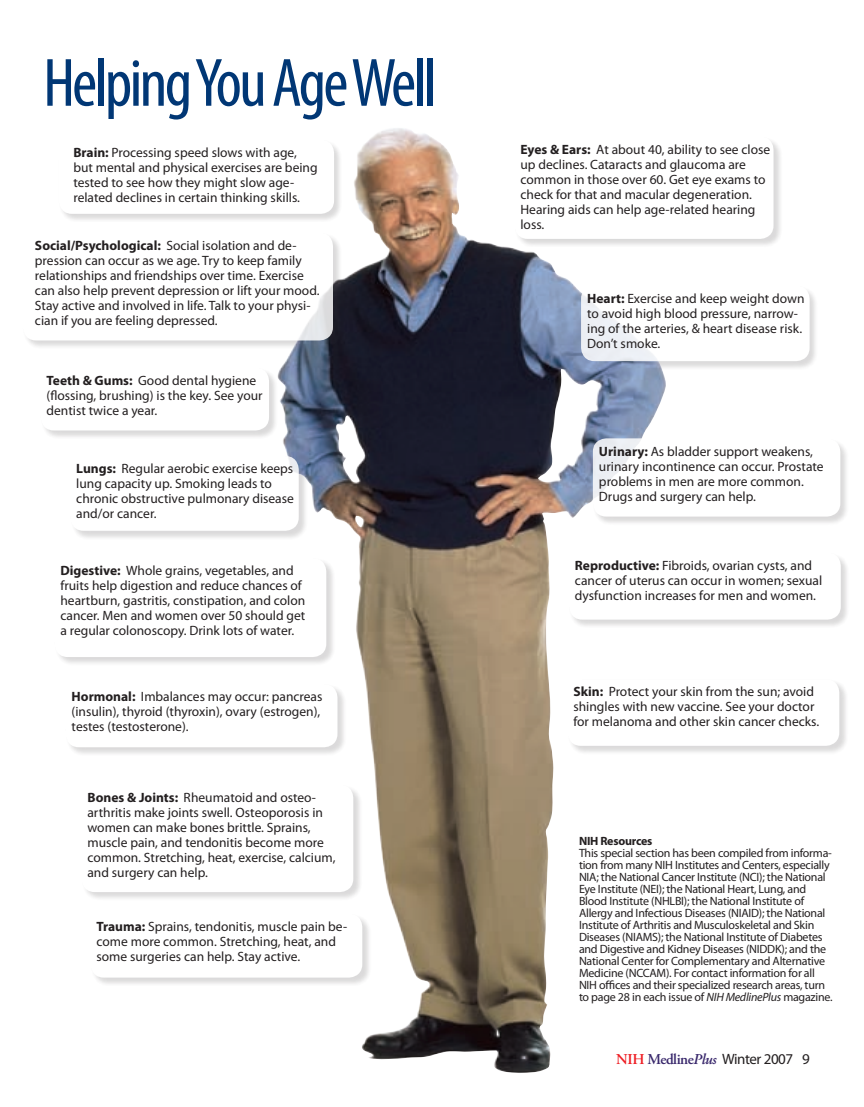
<style>
.page{position:relative;width:864px;height:1107px;background:#fff}
.page>*{position:absolute;margin:0;border:0;box-sizing:border-box;transform-origin:0 0}
.t1{font:condensed 69px "Myriad Pro";letter-spacing:-.04em;color:#013775}
.t2{font:15px "Myriad Pro";letter-spacing:-.03em;color:#231f20}
.t3{font:13.5px/15px "Myriad Pro";color:#231f20}
.t4{font:12px/12px "Myriad Pro";letter-spacing:-.02em;color:#231f20}
.t5{font:700 12px "Myriad Pro";color:#231f20}
.s1{font-weight:700}
.s2{font-style:italic}
.s3{font-family:"Adobe Garamond Pro";font-weight:600;color:#ee1d23}
.s4{font-family:"Adobe Garamond Pro";font-weight:600;color:#39286c}
.s5{font-family:"Adobe Garamond Pro";font-weight:600;font-style:italic;color:#39286c}
</style>
<div class="page">
<img style="left:280px;top:128px;width:271px;height:945px">
<div style="left:58px;top:139px;width:287px;height:86px;background:#231f20;opacity:.2"></div>
<div style="left:59px;top:140px;width:275px;height:74px;background:#fff;border-radius:14px"></div>
<div style="left:40px;top:367px;width:240px;height:75px;background:#231f20;opacity:.2"></div>
<div style="left:40px;top:368px;width:229px;height:63px;background:#fff;border-radius:14px"></div>
<div style="left:70px;top:456px;width:240px;height:86px;background:#231f20;opacity:.2"></div>
<div style="left:70px;top:456px;width:229px;height:75px;background:#fff;border-radius:14px"></div>
<div style="left:54px;top:558px;width:284px;height:110px;background:#231f20;opacity:.2"></div>
<div style="left:54px;top:558px;width:272px;height:99px;background:#fff;border-radius:14px"></div>
<div style="left:81px;top:784px;width:284px;height:119px;background:#231f20;opacity:.2"></div>
<div style="left:81px;top:784px;width:272px;height:108px;background:#fff;border-radius:14px"></div>
<div style="left:90px;top:913px;width:284px;height:76px;background:#231f20;opacity:.2"></div>
<div style="left:90px;top:914px;width:272px;height:64px;background:#fff;border-radius:14px"></div>
<div style="left:514px;top:136px;width:271px;height:114px;background:#231f20;opacity:.2"></div>
<div style="left:514px;top:136px;width:260px;height:103px;background:#fff;border-radius:14px"></div>
<div style="left:581px;top:285px;width:240px;height:87px;background:#231f20;opacity:.2"></div>
<div style="left:581px;top:285px;width:229px;height:76px;background:linear-gradient(to right,#f5f7f9,#fff);border-radius:14px"></div>
<div style="left:592px;top:438px;width:260px;height:90px;background:#231f20;opacity:.2"></div>
<div style="left:593px;top:438px;width:247px;height:79px;background:#fff;border-radius:14px"></div>
<div style="left:568px;top:552px;width:284px;height:79px;background:#231f20;opacity:.2"></div>
<div style="left:569px;top:552px;width:272px;height:68px;background:#fff;border-radius:14px"></div>
<div style="left:567px;top:679px;width:284px;height:78px;background:#231f20;opacity:.2"></div>
<div style="left:567px;top:679px;width:272px;height:67px;background:#fff;border-radius:14px"></div>
<div style="left:22px;top:232px;width:322px;height:120px;background:#231f20;opacity:.2"></div>
<div style="left:23px;top:232px;width:310px;height:108px;background:#fff;border-radius:14px"></div>
<div style="left:65px;top:684px;width:284px;height:75px;background:#231f20;opacity:.2"></div>
<div style="left:66px;top:684px;width:272px;height:63px;background:#fff;border-radius:14px"></div>
<h1 class="t1" style="left:43px;top:46px;width:395px">Helping You Age Well</h1>
<p class="t3" style="left:73px;top:145px;width:246px"><span class="s1">Brain:</span> Processing speed slows with age, but mental and physical exercises are being tested to see how they might slow age&shy;related declines in certain thinking skills.</p>
<p class="t3" style="left:35px;top:238px;width:286px"><span class="s1">Social/Psychological:</span> Social isolation and de&shy;pression can occur as we age. Try to keep family relationships and friendships over time. Exercise can also help prevent depression or lift your mood.<br>Stay active and involved in life. Talk to your physi&shy;cian if you are feeling depressed.</p>
<p class="t3" style="left:47px;top:373px;width:218px"><span class="s1">Teeth &amp; Gums:</span> Good dental hygiene (flossing, brushing) is the key. See your dentist twice a year.</p>
<p class="t3" style="left:76px;top:462px;width:219px"><span class="s1">Lungs:</span> Regular aerobic exercise keeps lung capacity up. Smoking leads to chronic obstructive pulmonary disease and/or cancer.</p>
<p class="t3" style="left:60px;top:564px;width:246px"><span class="s1">Digestive:</span> Whole grains, vegetables, and fruits help digestion and reduce chances of heartburn, gastritis, constipation, and colon cancer. Men and women over 50 should get a regular colonoscopy. Drink lots of water.</p>
<p class="t3" style="left:72px;top:690px;width:252px"><span class="s1">Hormonal:</span> Imbalances may occur: pancreas (insulin), thyroid (thyroxin), ovary (estrogen), testes (testosterone).</p>
<p class="t3" style="left:87px;top:790px;width:250px"><span class="s1">Bones &amp; Joints:</span> Rheumatoid and osteo&shy;arthritis make joints swell. Osteoporosis in women can make bones brittle. Sprains, muscle pain, and tendonitis become more common. Stretching, heat, exercise, calcium, and surgery can help.</p>
<p class="t3" style="left:96px;top:919px;width:252px"><span class="s1">Trauma:</span> Sprains, tendonitis, muscle pain be&shy;come more common. Stretching, heat, and some surgeries can help. Stay active.</p>
<p class="t3" style="left:520px;top:142px;width:251px"><span class="s1">Eyes &amp; Ears:</span> At about 40, ability to see close up declines. Cataracts and glaucoma are common in those over 60. Get eye exams to check for that and macular degeneration.<br>Hearing aids can help age-related hearing loss.</p>
<p class="t3" style="left:587px;top:291px;width:219px"><span class="s1">Heart:</span> Exercise and keep weight down to avoid high blood pressure, narrow&shy;ing of the arteries, &amp; heart disease risk.<br>Don’t smoke.</p>
<p class="t3" style="left:599px;top:444px;width:226px"><span class="s1">Urinary:</span> As bladder support weakens, urinary incontinence can occur. Prostate problems in men are more common.<br>Drugs and surgery can help.</p>
<p class="t3" style="left:575px;top:558px;width:249px"><span class="s1">Reproductive:</span> Fibroids, ovarian cysts, and cancer of uterus can occur in women; sexual dysfunction increases for men and women.</p>
<p class="t3" style="left:573px;top:685px;width:247px"><span class="s1">Skin:</span> Protect your skin from the sun; avoid shingles with new vaccine. See your doctor for melanoma and other skin cancer checks.</p>
<p class="t5" style="left:579px;top:834px;width:75px">NIH Resources</p>
<p class="t4" style="left:579px;top:847px;width:255px">This special section has been compiled from informa&shy;tion from many NIH Institutes and Centers, especially NIA; the National Cancer Institute (NCI); the National Eye Institute (NEI); the National Heart, Lung, and Blood Institute (NHLBI); the National Institute of Allergy and Infectious Diseases (NIAID); the National Institute of Arthritis and Musculoskeletal and Skin Diseases (NIAMS); the National Institute of Diabetes and Digestive and Kidney Diseases (NIDDK); and the National Center for Complementary and Alternative Medicine (NCCAM). For contact information for all NIH offices and their specialized research areas, turn to page 28 in each issue of <span class="s2">NIH MedlinePlus</span> magazine.</p>
<p class="t2" style="left:616px;top:1051px;width:195px"><span class="s3">NIH</span> <span class="s4">Medline</span><span class="s5">Plus</span> Winter 2007 9</p>
</div>
